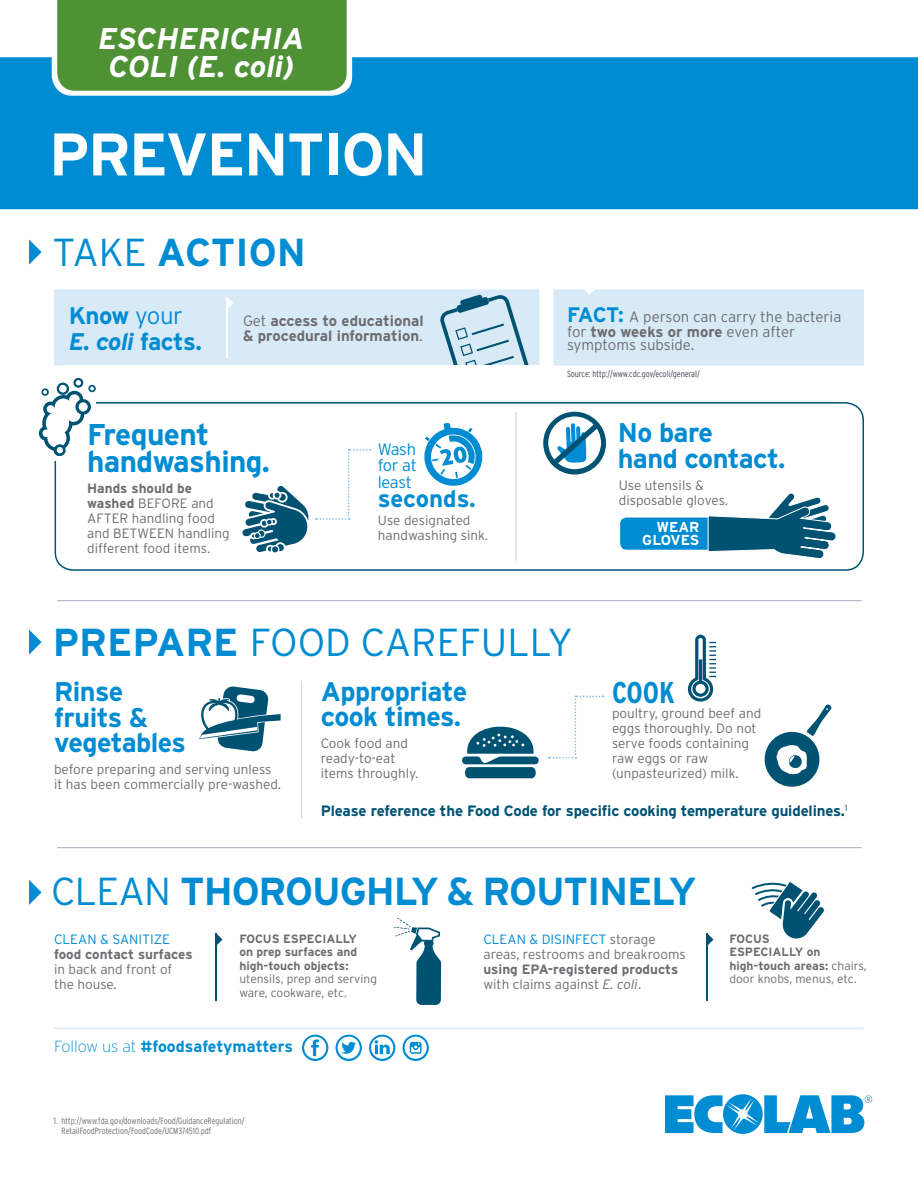
<style>
.page{position:relative;width:918px;height:1188px;background:#fff}
.page>*{position:absolute;margin:0;border:0;box-sizing:border-box;transform-origin:0 0}
.t1{font:700 60px "Interstate";letter-spacing:-.03em;color:#fff}
.t2{font:700 39px "Interstate";letter-spacing:-.03em;color:#008cd2}
.t3{font:300 39px "Interstate";color:#008cd2}
.t4{font:italic 700 30px/27.9px "Interstate";color:#fff;text-align:center}
.t5{font:700 30px/27px "Interstate";letter-spacing:-.02em;color:#008cd2}
.t6{font:700 condensed 30px "Interstate";color:#008cd2}
.t7{font:700 27px/25.5px "Interstate";letter-spacing:-.02em;color:#008cd2}
.t8{font:700 24px/25.5px "Interstate";letter-spacing:-.01em;color:#008cd2}
.t9{font:300 16.5px/16.5px "Interstate";letter-spacing:-.02em;color:#008cd2;text-align:justify}
.t10{font:700 16.05px "Interstate";letter-spacing:-.005em;color:#008cd2}
.t11{font:300 15px/15px "Interstate";color:#6c6d70}
.t12{font:700 15px "Interstate";letter-spacing:-.01em;color:#005273}
.t13{font:700 15px/15px "Interstate";color:#6c6d70}
.t14{font:700 14.4px "Interstate";color:#fff}
.t15{font:300 13.5px/15px "Interstate";color:#6c6d70}
.t16{font:700 12px/13.5px "Interstate";color:#6c6d70}
.t17{font:300 condensed 9px/10.5px "Interstate";color:#6c6d70}
.t18{font:300 condensed 9px "Interstate";color:#3e444f}
.s1{font-weight:300}
.s2{font-style:italic}
.s3{font-weight:700;font-size:21px;color:#008cd2}
.s4{font-weight:700}
.s5{color:#008cd2}
.s6{font-weight:200}
</style>
<div class="page">
<div style="left:54px;top:289px;width:485px;height:76px;background:#d9eaf7"></div>
<div style="left:0;top:57px;width:918px;height:152px;background:#008cd2"></div>
<svg style="left:199px;top:686px;width:82px;height:66px"></svg>
<hr style="left:227px;top:297px;width:1px;height:61px;background:#fff">
<svg style="left:228px;top:298px;width:5px;height:10px"></svg>
<svg style="left:440px;top:294px;width:89px;height:71px"></svg>
<hr style="left:301px;top:681px;width:1px;height:137px;background:#cdd2d9">
<svg style="left:316px;top:449px;width:55px;height:71px"></svg>
<svg style="left:549px;top:696px;width:55px;height:63px"></svg>
<svg style="left:751px;top:881px;width:75px;height:59px"></svg>
<hr style="left:707px;top:933px;width:1px;height:67px;background:#005273">
<svg style="left:708px;top:934px;width:6px;height:11px"></svg>
<svg style="left:394px;top:918px;width:47px;height:87px"></svg>
<hr style="left:516px;top:412px;width:1px;height:149px;background:#cdd2d9">
<svg style="left:620px;top:493px;width:216px;height:66px"></svg>
<svg style="left:543px;top:412px;width:63px;height:63px"></svg>
<hr style="left:57px;top:600px;width:805px;height:1px;background:#a5acb9">
<hr style="left:57px;top:847px;width:805px;height:1px;background:#a5acb9">
<hr style="left:216px;top:933px;width:1px;height:67px;background:#005273">
<svg style="left:217px;top:934px;width:5px;height:11px"></svg>
<svg style="left:29px;top:239px;width:13px;height:26px"></svg>
<svg style="left:29px;top:630px;width:13px;height:25px"></svg>
<svg style="left:29px;top:880px;width:13px;height:25px"></svg>
<div style="left:554px;top:289px;width:310px;height:77px;background:#d9eaf7"></div>
<hr style="left:54px;top:1028px;width:810px;height:1px;background:#d9eaf7">
<svg style="left:403px;top:1035px;width:26px;height:26px"></svg>
<svg style="left:336px;top:1035px;width:26px;height:26px"></svg>
<svg style="left:302px;top:1035px;width:26px;height:26px"></svg>
<svg style="left:369px;top:1035px;width:26px;height:26px"></svg>
<div style="left:57px;top:0;width:290px;height:91px;background:#4f9236"></div>
<div style="left:55px;top:402px;width:809px;height:169px;border:2px solid #005273;border-radius:18px"></div>
<svg style="left:424px;top:422px;width:59px;height:64px"></svg>
<svg style="left:242px;top:486px;width:66px;height:66px"></svg>
<div style="left:34px;top:388px;width:62px;height:73px;background:#fff"></div>
<svg style="left:38px;top:377px;width:58px;height:80px"></svg>
<svg style="left:462px;top:726px;width:77px;height:52px"></svg>
<svg style="left:665px;top:1094px;width:207px;height:40px"></svg>
<svg style="left:688px;top:635px;width:28px;height:67px"></svg>
<svg style="left:764px;top:704px;width:68px;height:83px"></svg>
<p class="t4" style="left:98px;top:24px;width:208px">ESCHERICHIA<br>COLI (E. coli)</p>
<p class="t1" style="left:49px;top:118px;width:380px">PREVENTION</p>
<p class="t2" style="left:52px;top:229px;width:255px"><span class="s1">TAKE</span> ACTION</p>
<p class="t8" style="left:69px;top:303px;width:135px">Know <span class="s1">your<br></span><span class="s2">E. coli</span> facts.</p>
<p class="t13" style="left:243px;top:313px;width:182px"><span class="s1">Get</span> access to educational &amp; procedural information<span class="s1">.</span></p>
<p class="t11" style="left:567px;top:309px;width:276px"><span class="s3">FACT:</span> A person can carry the bacteria for <span class="s4">two weeks or more</span> even after</p>
<p class="t11" style="left:567px;top:338px;width:129px">symptoms subside.</p>
<p class="t18" style="left:567px;top:368px;width:134px">Source: http://www.cdc.gov/ecoli/general/</p>
<p class="t5" style="left:87px;top:420px;width:184px">Frequent handwashing.</p>
<p class="t15" style="left:87px;top:481px;width:144px"><span class="s4">Hands should be washed</span> BEFORE and<br>AFTER handling food and BETWEEN handling different food items.</p>
<p class="t9" style="left:378px;top:440px;width:41px">Wash for at least</p>
<p class="t8" style="left:378px;top:486px;width:100px">seconds.</p>
<p class="t15" style="left:378px;top:512px;width:112px">Use designated handwashing sink.</p>
<p class="t3" style="left:53px;top:619px;width:522px"><span class="s4">PREPARE</span> FOOD CAREFULLY</p>
<p class="t7" style="left:54px;top:679px;width:134px">Rinse fruits &amp; vegetables</p>
<p class="t15" style="left:54px;top:761px;width:229px">before preparing and serving unless it has been commercially pre-washed.</p>
<p class="t7" style="left:321px;top:678px;width:148px">Appropriate cook times.</p>
<p class="t15" style="left:321px;top:736px;width:99px">Cook food and ready-to-eat items throughly.</p>
<p class="t7" style="left:618px;top:420px;width:169px">No bare<br>hand contact.</p>
<p class="t15" style="left:619px;top:477px;width:111px">Use utensils &amp; disposable gloves.</p>
<p class="t14" style="left:656px;top:518px;width:45px">WEAR</p>
<p class="t14" style="left:642px;top:532px;width:59px">GLOVES</p>
<p class="t6" style="left:612px;top:676px;width:64px">COOK</p>
<p class="t15" style="left:612px;top:706px;width:151px">poultry, ground beef and eggs thoroughly. Do not serve foods containing raw eggs or raw (unpasteurized) milk.</p>
<p class="t12" style="left:321px;top:802px;width:528px">Please reference the Food Code for specific cooking temperature guidelines.<sup>1</sup></p>
<p class="t2" style="left:51px;top:868px;width:647px"><span class="s1">CLEAN</span> THOROUGHLY &amp; ROUTINELY</p>
<p class="t15" style="left:54px;top:931px;width:140px"><span class="s5">CLEAN &amp; SANITIZE </span><span class="s4">food contact surfaces </span>in back and front of the house.</p>
<p class="t16" style="left:239px;top:932px;width:139px">FOCUS ESPECIALLY<br>on prep surfaces and high-touch objects: <span class="s1">utensils, prep and serving ware, cookware, etc.</span></p>
<p class="t10" style="left:54px;top:1037px;width:240px"><span class="s6">Follow us at</span> #foodsafetymatters</p>
<p class="t17" style="left:62px;top:1115px;width:185px;text-indent:-8px">1. http://www.fda.gov/downloads/Food/GuidanceRegulation/<br>RetailFoodProtection/FoodCode/UCM374510.pdf</p>
<p class="t15" style="left:483px;top:931px;width:204px"><span class="s5">CLEAN &amp; DISINFECT</span> storage areas, restrooms and breakrooms <span class="s4">using EPA-registered products </span>with claims against <span class="s2">E. coli</span>.</p>
<p class="t16" style="left:729px;top:931px;width:139px">FOCUS<br>ESPECIALLY on high-touch areas: <span class="s1">chairs, door knobs, menus, etc.</span></p>
</div>
